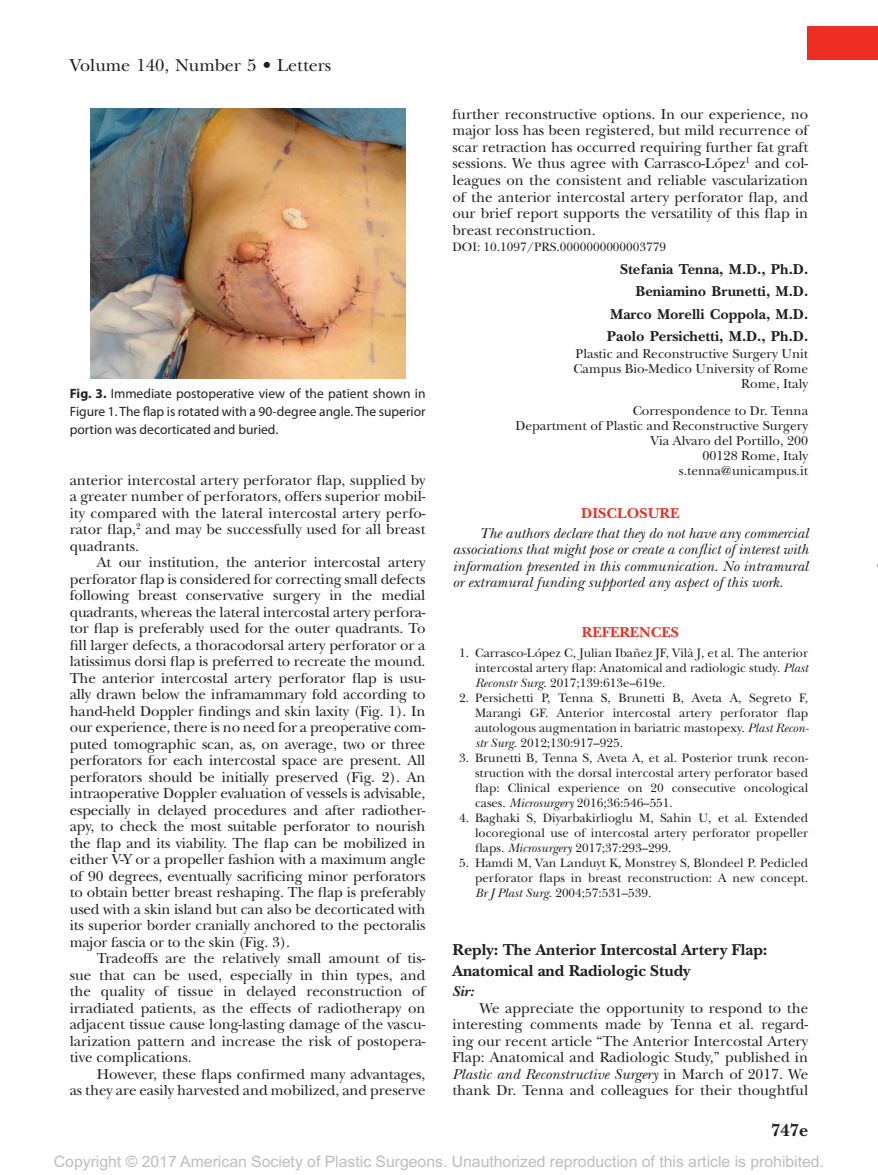
<style>
.page{position:relative;width:878px;height:1175px;background:#fff}
.page>*{position:absolute;margin:0;border:0;box-sizing:border-box;transform-origin:0 0}
.t1{font:18px "New Baskerville";color:#231f20}
.t2{font:700 18px "New Baskerville";color:#231f20}
.t3{font:700 16.5px/21.6px "New Baskerville";color:#231f20}
.t4{font:15.75px "Arial MT Std";color:#bcbdc0}
.t5{font:15px/16.5px "New Baskerville";color:#231f20;text-align:justify}
.t6{font:italic 15px/16.5px "New Baskerville";color:#231f20;text-align:justify}
.t7{font:700 15px/22.5px "New Baskerville";color:#231f20;text-align:right}
.t8{font:700 15px "New Baskerville";letter-spacing:.005em;color:#ee2e22}
.t9{font:italic 700 15px "New Baskerville";color:#231f20}
.t10{font:13.5px/15px "New Baskerville";color:#231f20;text-align:right}
.t11{font:13.5px/18px "Myriad Pro";color:#231f20;text-align:justify}
.t12{font:12.75px/15px "New Baskerville";color:#231f20;text-align:justify}
.s1{font-weight:700}
.s2{font-style:italic}
</style>
<div class="page">
<div style="left:807px;top:26px;width:71px;height:33px;background:#ee2e22"></div>
<img style="left:90px;top:108px;width:315px;height:271px">
<p class="t1" style="left:70px;top:54px;width:263px">Volume 140, Number 5 • Letters</p>
<p class="t11" style="left:70px;top:384px;width:357px"><span class="s1">Fig. 3.</span> Immediate postoperative view of the patient shown in Figure 1. The flap is rotated with a 90-degree angle. The superior portion was decorticated and buried.</p>
<p class="t5" style="left:70px;top:471px;width:357px">anterior intercostal artery perforator flap, supplied by a greater number of perforators, offers superior mobil&shy;ity compared with the lateral intercostal artery perfo&shy;rator flap,<sup>2</sup> and may be successfully used for all breast quadrants.</p>
<p class="t5" style="left:70px;top:554px;width:357px;text-indent:27px">At our institution, the anterior intercostal artery perforator flap is considered for correcting small defects following breast conservative surgery in the medial quadrants, whereas the lateral intercostal artery perfora&shy;tor flap is preferably used for the outer quadrants. To fill larger defects, a thoracodorsal artery perforator or a latissimus dorsi flap is preferred to recreate the mound.<br>The anterior intercostal artery perforator flap is usu&shy;ally drawn below the inframammary fold according to hand-held Doppler findings and skin laxity (Fig. 1). In our experience, there is no need for a preoperative com&shy;puted tomographic scan, as, on average, two or three perforators for each intercostal space are present. All perforators should be initially preserved (Fig. 2). An intraoperative Doppler evaluation of vessels is advisable, especially in delayed procedures and after radiother&shy;apy, to check the most suitable perforator to nourish the flap and its viability. The flap can be mobilized in either V-Y or a propeller fashion with a maximum angle of 90 degrees, eventually sacrificing minor perforators to obtain better breast reshaping. The flap is preferably used with a skin island but can also be decorticated with its superior border cranially anchored to the pectoralis major fascia or to the skin (Fig. 3).</p>
<p class="t5" style="left:70px;top:950px;width:357px;text-indent:27px">Tradeoffs are the relatively small amount of tis&shy;sue that can be used, especially in thin types, and the quality of tissue in delayed reconstruction of irradiated patients, as the effects of radiotherapy on adjacent tissue cause long-lasting damage of the vascu&shy;larization pattern and increase the risk of postopera&shy;tive complications.</p>
<p class="t5" style="left:70px;top:1065px;width:357px;text-align:right">However, these flaps confirmed many advantages,<br>as they are easily harvested and mobilized, and preserve</p>
<p class="t5" style="left:452px;top:106px;width:357px">further reconstructive options. In our experience, no major loss has been registered, but mild recurrence of scar retraction has occurred requiring further fat graft sessions. We thus agree with Carrasco-López<sup>1</sup> and col&shy;leagues on the consistent and reliable vascularization of the anterior intercostal artery perforator flap, and our brief report supports the versatility of this flap in breast reconstruction.</p>
<p class="t12" style="left:452px;top:239px;width:215px">DOI: 10.1097/PRS.0000000000003779</p>
<p class="t7" style="left:607px;top:257px;width:203px">Stefania Tenna, M.D., Ph.D.<br>Beniamino Brunetti, M.D.<br>Marco Morelli Coppola, M.D.<br>Paolo Persichetti, M.D., Ph.D.</p>
<p class="t10" style="left:573px;top:346px;width:236px">Plastic and Reconstructive Surgery Unit<br>Campus Bio-Medico University of Rome<br>Rome, Italy</p>
<p class="t10" style="left:515px;top:403px;width:294px">Correspondence to Dr. Tenna<br>Department of Plastic and Reconstructive Surgery<br>Via Alvaro del Portillo, 200<br>00128 Rome, Italy<br>s.tenna@unicampus.it</p>
<p class="t8" style="left:581px;top:504px;width:100px">DISCLOSURE</p>
<p class="t6" style="left:452px;top:524px;width:357px;text-indent:27px">The authors declare that they do not have any commercial associations that might pose or create a conflict of interest with information presented in this communication. No intramural or extramural funding supported any aspect of this work.</p>
<p class="t8" style="left:582px;top:624px;width:98px">REFERENCES</p>
<p class="t12" style="left:475px;top:645px;width:335px;text-indent:-16px">1. Carrasco-López C, Julian Ibañez JF, Vilà J, et al. The anterior intercostal artery flap: Anatomical and radiologic study. <span class="s2">Plast Reconstr Surg</span>. 2017;139:613e–619e.</p>
<p class="t12" style="left:475px;top:690px;width:335px;text-indent:-16px">2. Persichetti P, Tenna S, Brunetti B, Aveta A, Segreto F, Marangi GF. Anterior intercostal artery perforator flap autologous augmentation in bariatric mastopexy. <span class="s2">Plast Recon&shy;str Surg</span>. 2012;130:917–925.</p>
<p class="t12" style="left:475px;top:750px;width:335px;text-indent:-16px">3. Brunetti B, Tenna S, Aveta A, et al. Posterior trunk recon&shy;struction with the dorsal intercostal artery perforator based flap: Clinical experience on 20 consecutive oncological cases. <span class="s2">Microsurgery</span> 2016;36:546–551.</p>
<p class="t12" style="left:475px;top:810px;width:335px;text-indent:-16px">4. Baghaki S, Diyarbakirlioglu M, Sahin U, et al. Extended locoregional use of intercostal artery perforator propeller flaps. <span class="s2">Microsurgery</span> 2017;37:293–299.</p>
<p class="t12" style="left:475px;top:855px;width:335px;text-indent:-16px">5. Hamdi M, Van Landuyt K, Monstrey S, Blondeel P. Pedicled perforator flaps in breast reconstruction: A new concept.<br><span class="s2">Br J Plast Surg</span>. 2004;57:531–539.</p>
<p class="t3" style="left:452px;top:938px;width:316px">Reply: The Anterior Intercostal Artery Flap:<br>Anatomical and Radiologic Study</p>
<p class="t9" style="left:452px;top:983px;width:23px">Sir:</p>
<p class="t5" style="left:452px;top:1000px;width:357px;text-indent:27px">We appreciate the opportunity to respond to the interesting comments made by Tenna et al. regard&shy;ing our recent article “The Anterior Intercostal Artery Flap: Anatomical and Radiologic Study,” published in <span class="s2">Plastic and Reconstructive Surgery</span> in March of 2017. We thank Dr. Tenna and colleagues for their thoughtful</p>
<p class="t2" style="left:771px;top:1119px;width:39px">747e</p>
<p class="t4" style="left:54px;top:1152px;width:771px">Copyright © 2017 American Society of Plastic Surgeons. Unauthorized reproduction of this article is prohibited.</p>
</div>
